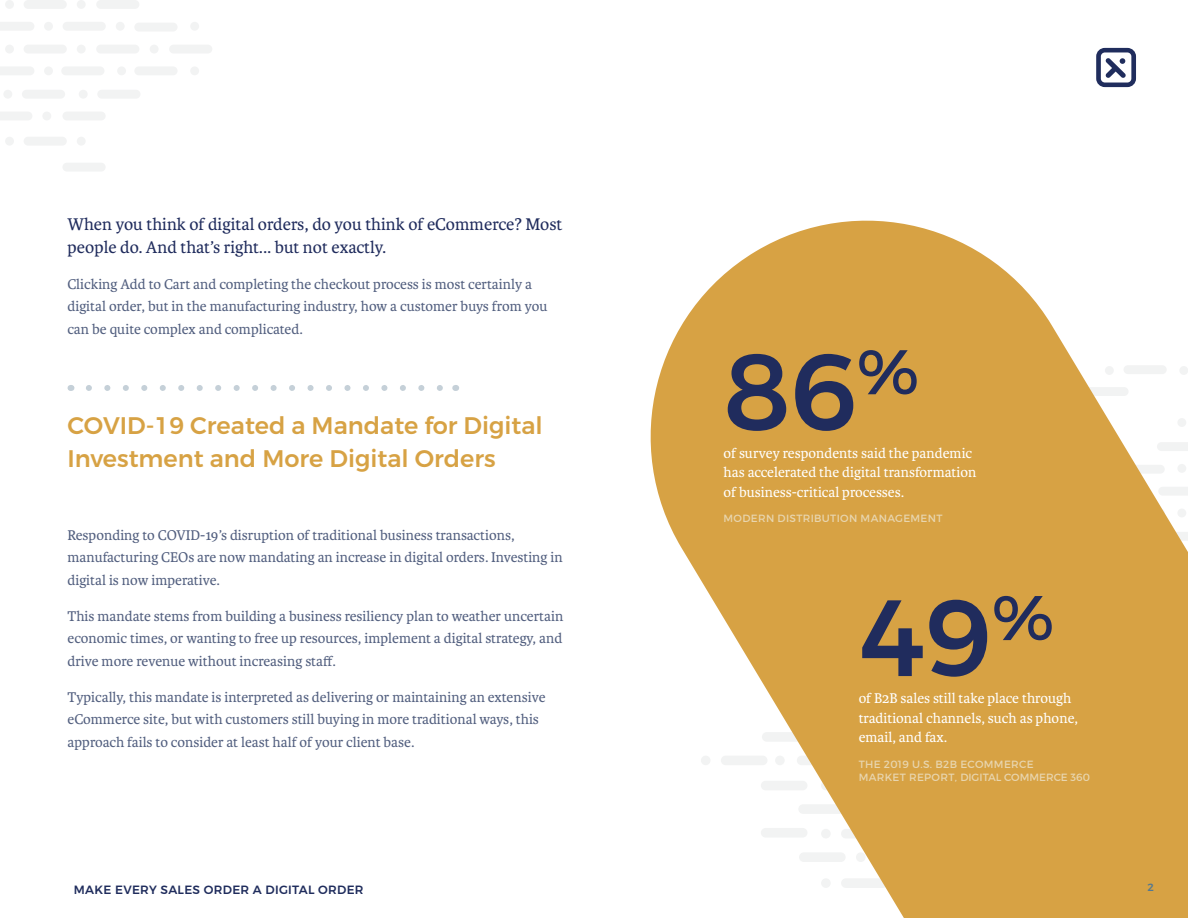
<style>
.page{position:relative;width:1188px;height:918px;background:#fff}
.page>*{position:absolute;margin:0;border:0;box-sizing:border-box;transform-origin:0 0}
.t1{font:500 108px "Montserrat";color:#202c5d}
.t2{font:500 24px/33px "Montserrat";color:#d7a244}
.t3{font:18px/22.5px "Karmina";color:#202c5d}
.t4{font:15px/22.5px "Karmina";color:#525f7f}
.t5{font:15px/19.5px "Karmina";color:#fff}
.t6{font:500 12px "Montserrat";letter-spacing:.025em;color:#202d5d}
.t7{font:10.5px/13.5px "Montserrat";letter-spacing:.03em;color:#e8d5ae}
.t8{font:500 10.5px "Montserrat";color:#527892}
</style>
<div class="page">
<svg style="left:1096px;top:48px;width:40px;height:39px"></svg>
<div style="left:190px;top:22px;width:9px;height:9px;background:#f2f3f3;border-radius:50%"></div>
<div style="left:134px;top:66px;width:44px;height:9px;background:#f2f3f3;border-radius:4px"></div>
<div style="left:190px;top:66px;width:9px;height:9px;background:#f2f3f3;border-radius:50%"></div>
<div style="left:61px;top:66px;width:43px;height:9px;background:#f2f3f3;border-radius:4px"></div>
<div style="left:117px;top:66px;width:9px;height:9px;background:#f2f3f3;border-radius:50%"></div>
<div style="left:134px;top:23px;width:44px;height:9px;background:#f2f3f3;border-radius:4px"></div>
<div style="left:169px;top:45px;width:43px;height:9px;background:#f2f3f3;border-radius:4px"></div>
<div style="left:150px;top:45px;width:9px;height:9px;background:#f2f3f3;border-radius:50%"></div>
<div style="left:96px;top:45px;width:43px;height:9px;background:#f2f3f3;border-radius:4px"></div>
<div style="left:96px;top:0;width:43px;height:9px;background:#f2f3f3;border-radius:4px"></div>
<div style="left:62px;top:112px;width:44px;height:8px;background:#f2f3f3;border-radius:4px"></div>
<div style="left:62px;top:163px;width:44px;height:9px;background:#f2f3f3;border-radius:4px"></div>
<div style="left:97px;top:90px;width:43px;height:9px;background:#f2f3f3;border-radius:4px"></div>
<div style="left:79px;top:90px;width:9px;height:9px;background:#f2f3f3;border-radius:50%"></div>
<div style="left:116px;top:22px;width:9px;height:9px;background:#f2f3f3;border-radius:50%"></div>
<div style="left:63px;top:22px;width:43px;height:9px;background:#f2f3f3;border-radius:4px"></div>
<div style="left:44px;top:22px;width:9px;height:9px;background:#f2f3f3;border-radius:50%"></div>
<svg style="left:0;top:22px;width:34px;height:8px"></svg>
<div style="left:77px;top:0;width:9px;height:9px;background:#f2f3f3;border-radius:50%"></div>
<div style="left:24px;top:0;width:43px;height:9px;background:#f2f3f3;border-radius:4px"></div>
<div style="left:5px;top:0;width:9px;height:9px;background:#f2f3f3;border-radius:50%"></div>
<div style="left:44px;top:66px;width:9px;height:9px;background:#f2f3f3;border-radius:50%"></div>
<svg style="left:0;top:67px;width:34px;height:8px"></svg>
<div style="left:77px;top:45px;width:9px;height:9px;background:#f2f3f3;border-radius:50%"></div>
<div style="left:24px;top:45px;width:43px;height:9px;background:#f2f3f3;border-radius:4px"></div>
<div style="left:5px;top:45px;width:9px;height:9px;background:#f2f3f3;border-radius:50%"></div>
<div style="left:77px;top:137px;width:9px;height:9px;background:#f2f3f3;border-radius:50%"></div>
<div style="left:24px;top:137px;width:43px;height:9px;background:#f2f3f3;border-radius:4px"></div>
<div style="left:5px;top:137px;width:9px;height:9px;background:#f2f3f3;border-radius:50%"></div>
<div style="left:42px;top:112px;width:9px;height:8px;background:#f2f3f3;border-radius:50%"></div>
<svg style="left:0;top:112px;width:32px;height:8px"></svg>
<div style="left:22px;top:90px;width:43px;height:9px;background:#f2f3f3;border-radius:4px"></div>
<div style="left:3px;top:90px;width:9px;height:9px;background:#f2f3f3;border-radius:50%"></div>
<svg style="left:89px;top:385px;width:354px;height:6px"></svg>
<svg style="left:650px;top:220px;width:538px;height:698px;fill:#d7a244"></svg>
<p class="t3" style="left:68px;top:213px;width:496px">When you think of digital orders, do you think of eCommerce? Most people do. And that’s right... but not exactly.</p>
<p class="t4" style="left:68px;top:273px;width:482px">Clicking Add to Cart and completing the checkout process is most certainly a digital order, but in the manufacturing industry, how a customer buys from you can be quite complex and complicated.</p>
<h2 class="t2" style="left:68px;top:409px;width:477px">COVID-19 Created a Mandate for Digital<br>Investment and More Digital Orders</h2>
<p class="t4" style="left:68px;top:524px;width:497px">Responding to COVID-19’s disruption of traditional business transactions, manufacturing CEOs are now mandating an increase in digital orders. Investing in digital is now imperative.</p>
<p class="t4" style="left:68px;top:605px;width:497px;text-align:justify">This mandate stems from building a business resiliency plan to weather uncertain economic times, or wanting to free up resources, implement a digital strategy, and drive more revenue without increasing staff.</p>
<p class="t4" style="left:68px;top:686px;width:480px">Typically, this mandate is interpreted as delivering or maintaining an extensive eCommerce site, but with customers still buying in more traditional ways, this approach fails to consider at least half of your client base.</p>
<p class="t6" style="left:74px;top:883px;width:291px">MAKE EVERY SALES ORDER A DIGITAL ORDER</p>
<h1 class="t1" style="left:724px;top:325px;width:197px">86<sup>%</sup></h1>
<p class="t5" style="left:724px;top:443px;width:254px">of survey respondents said the pandemic has accelerated the digital transformation of business-critical processes.</p>
<p class="t7" style="left:724px;top:511px;width:220px">MODERN DISTRIBUTION MANAGEMENT</p>
<h1 class="t1" style="left:859px;top:571px;width:197px">49<sup>%</sup></h1>
<p class="t5" style="left:859px;top:689px;width:221px">of B2B sales still take place through traditional channels, such as phone, email, and fax.</p>
<p class="t7" style="left:859px;top:757px;width:233px">THE 2019 U.S. B2B ECOMMERCE<br>MARKET REPORT, DIGITAL COMMERCE 360</p>
<p class="t8" style="left:1147px;top:880px;width:8px">2</p>
</div>
